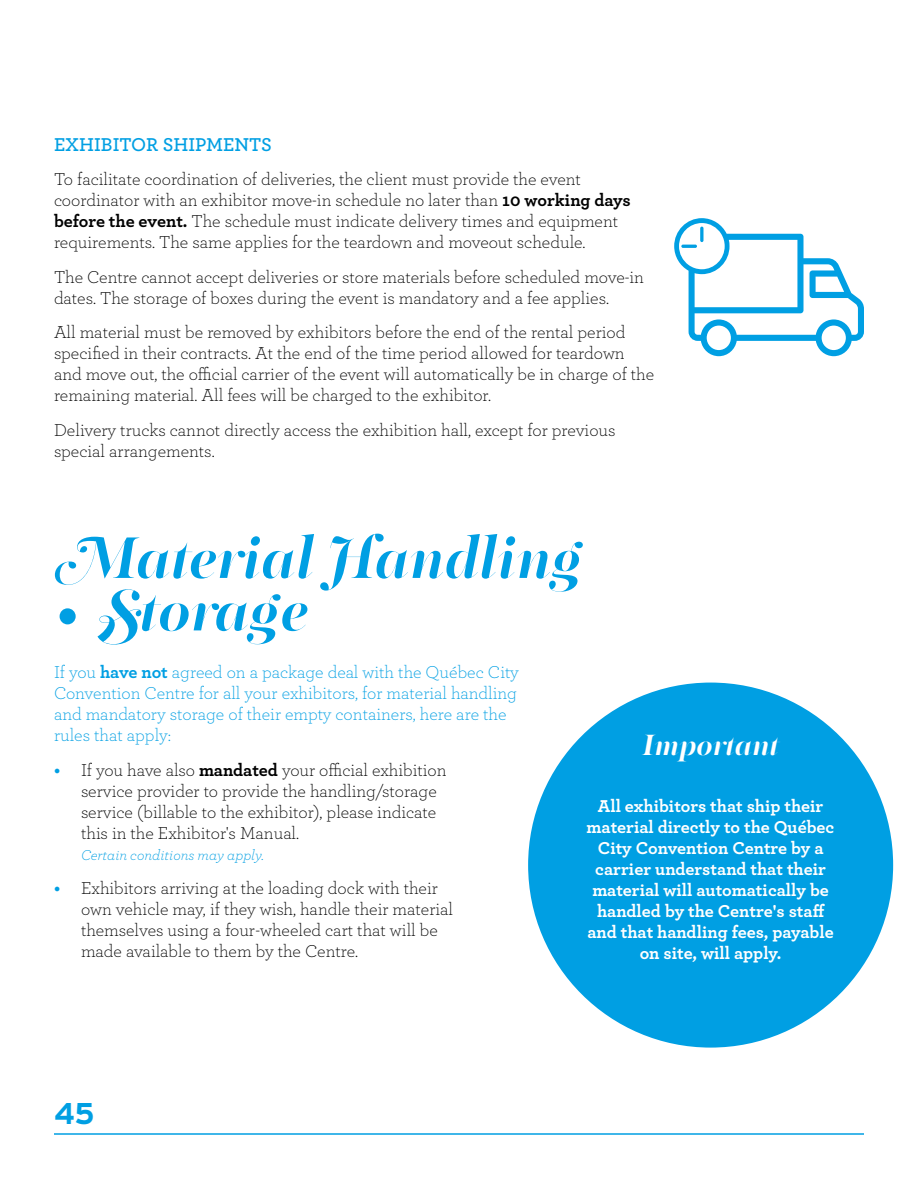
<style>
.page{position:relative;width:918px;height:1188px;background:#fff}
.page>*{position:absolute;margin:0;border:0;box-sizing:border-box;transform-origin:0 0}
.t1{font:700 60px "PF Regal Swash Pro";color:#009fe3}
.t2{font:700 30px "PF Regal Swash Pro";color:#fff}
.t3{font:700 30px "Interstate";color:#009fe3}
.t4{font:600 19.5px "Archer";color:#009fe3}
.t5{font:300 18px/21px "Archer";color:#000}
.t6{font:700 18px/21px "Archer";color:#fff;text-align:center}
.t7{font:300 18px/21px "Archer";color:#009fe3}
.t8{font:italic 300 15px "Archer";color:#009fe3}
.s1{font-weight:700}
.s2{font-weight:700;color:#009fe3}
</style>
<div class="page">
<hr style="left:54px;top:1133px;width:810px;height:2px;background:#009fe3">
<svg style="left:674px;top:218px;width:190px;height:138px"></svg>
<hr style="left:681px;top:245px;width:16px;height:3px;background:#009fe3;border-radius:2px">
<hr style="left:700px;top:227px;width:3px;height:15px;background:#009fe3;border-radius:2px">
<div style="left:528px;top:683px;width:365px;height:365px;background:#009fe3;border-radius:50%"></div>
<p class="t4" style="left:54px;top:130px;width:219px">EXHIBITOR SHIPMENTS</p>
<p class="t5" style="left:54px;top:168px;width:578px">To facilitate coordination of deliveries, the client must provide the event coordinator with an exhibitor move-in schedule no later than <span class="s1">10 working days before the event.</span> The schedule must indicate delivery times and equipment requirements. The same applies for the teardown and moveout schedule.</p>
<p class="t5" style="left:54px;top:266px;width:592px">The Centre cannot accept deliveries or store materials before scheduled move-in dates. The storage of boxes during the event is mandatory and a fee applies.</p>
<p class="t5" style="left:54px;top:321px;width:602px">All material must be removed by exhibitors before the end of the rental period specified in their contracts. At the end of the time period allowed for teardown and move out, the official carrier of the event will automatically be in charge of the remaining material. All fees will be charged to the exhibitor.</p>
<p class="t5" style="left:54px;top:419px;width:563px">Delivery trucks cannot directly access the exhibition hall, except for previous special arrangements.</p>
<h1 class="t1" style="left:54px;top:522px;width:530px">Material Handling</h1>
<h1 class="t1" style="left:54px;top:575px;width:256px">• Storage</h1>
<p class="t7" style="left:54px;top:661px;width:467px">If you <span class="s1">have not</span> agreed on a package deal with the Québec City Convention Centre for all your exhibitors, for material handling and mandatory storage of their empty containers, here are the rules that apply:</p>
<p class="t5" style="left:81px;top:759px;width:367px;text-indent:-27px"><span class="s2">•</span> If you have also <span class="s1">mandated</span> your official exhibition service provider to provide the handling/storage service (billable to the exhibitor), please indicate this in the Exhibitor's Manual.</p>
<p class="t8" style="left:81px;top:845px;width:184px">Certain conditions may apply.</p>
<p class="t5" style="left:81px;top:877px;width:374px;text-indent:-27px"><span class="s2">•</span> Exhibitors arriving at the loading dock with their own vehicle may, if they wish, handle their material themselves using a four-wheeled cart that will be made available to them by the Centre.</p>
<h2 class="t2" style="left:642px;top:727px;width:138px">Important</h2>
<p class="t6" style="left:587px;top:794px;width:249px">All exhibitors that ship their material directly to the Québec<br>City Convention Centre by a carrier understand that their material will automatically be handled by the Centre's staff and that handling fees, payable on site, will apply.</p>
<h2 class="t3" style="left:54px;top:1097px;width:42px">45</h2>
</div>
